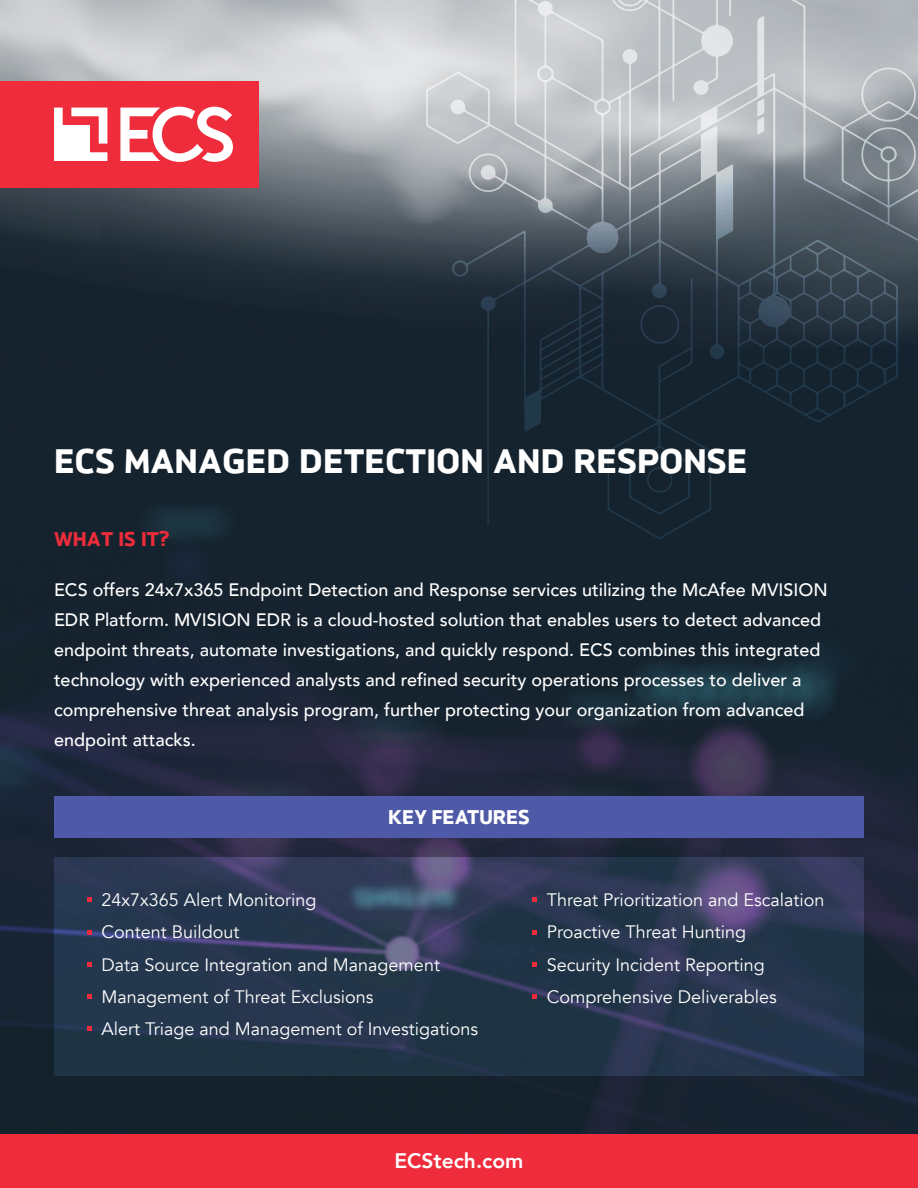
<style>
.page{position:relative;width:918px;height:1188px;background:#fff}
.page>*{position:absolute;margin:0;border:0;box-sizing:border-box;transform-origin:0 0}
.t1{font:800 36px "Brokman";color:#fff}
.t2{font:800 21px "Avenir";color:#fff}
.t3{font:800 21px "Brokman";color:#fff}
.t4{font:800 21px "Brokman";color:#ee2c3b}
.t5{font:500 18px/30px "Avenir";color:#fff}
.t6{font:18px/32.2px "Avenir";color:#fff}
</style>
<div class="page">
<img style="left:0;top:0;width:918px;height:1134px">
<svg style="left:426px;top:0;width:492px;height:539px;background:#5a646d"></svg>
<svg style="left:639px;top:304px;width:41px;height:41px;background:#1b2835"></svg>
<svg style="left:757px;top:99px;width:7px;height:36px"></svg>
<svg style="left:647px;top:467px;width:26px;height:26px"></svg>
<div style="left:0;top:1134px;width:918px;height:54px;background:#ee2c3b"></div>
<div style="left:0;top:81px;width:259px;height:107px;background:#ee2c3b"></div>
<svg style="left:54px;top:108px;width:53px;height:53px"></svg>
<svg style="left:120px;top:107px;width:113px;height:55px"></svg>
<svg style="left:54px;top:857px;width:810px;height:219px;background:#2a3851"></svg>
<div style="left:54px;top:797px;width:810px;height:41px;background:#4e5aa7"></div>
<svg style="left:87px;top:898px;width:4px;height:4px"></svg>
<svg style="left:533px;top:898px;width:4px;height:4px"></svg>
<svg style="left:87px;top:930px;width:4px;height:4px"></svg>
<svg style="left:533px;top:930px;width:4px;height:4px"></svg>
<svg style="left:87px;top:962px;width:4px;height:4px"></svg>
<svg style="left:533px;top:962px;width:4px;height:4px"></svg>
<svg style="left:87px;top:994px;width:4px;height:4px"></svg>
<svg style="left:533px;top:994px;width:4px;height:4px"></svg>
<svg style="left:87px;top:1027px;width:4px;height:4px"></svg>
<h1 class="t1" style="left:54px;top:438px;width:695px">ECS MANAGED DETECTION AND RESPONSE</h1>
<p class="t4" style="left:54px;top:526px;width:117px">WHAT IS IT?</p>
<p class="t5" style="left:54px;top:574px;width:775px">ECS offers 24x7x365 Endpoint Detection and Response services utilizing the McAfee MVISION EDR Platform. MVISION EDR is a cloud-hosted solution that enables users to detect advanced endpoint threats, automate investigations, and quickly respond. ECS combines this integrated technology with experienced analysts and refined security operations processes to deliver a comprehensive threat analysis program, further protecting your organization from advanced endpoint attacks.</p>
<p class="t3" style="left:388px;top:803px;width:143px">KEY FEATURES</p>
<p class="t6" style="left:102px;top:884px;width:378px">24x7x365 Alert Monitoring<br>Content Buildout<br>Data Source Integration and Management Management of Threat Exclusions<br>Alert Triage and Management of Investigations</p>
<p class="t6" style="left:547px;top:884px;width:279px">Threat Prioritization and Escalation<br>Proactive Threat Hunting<br>Security Incident Reporting<br>Comprehensive Deliverables</p>
<p class="t2" style="left:394px;top:1145px;width:131px">ECStech.com</p>
</div>
